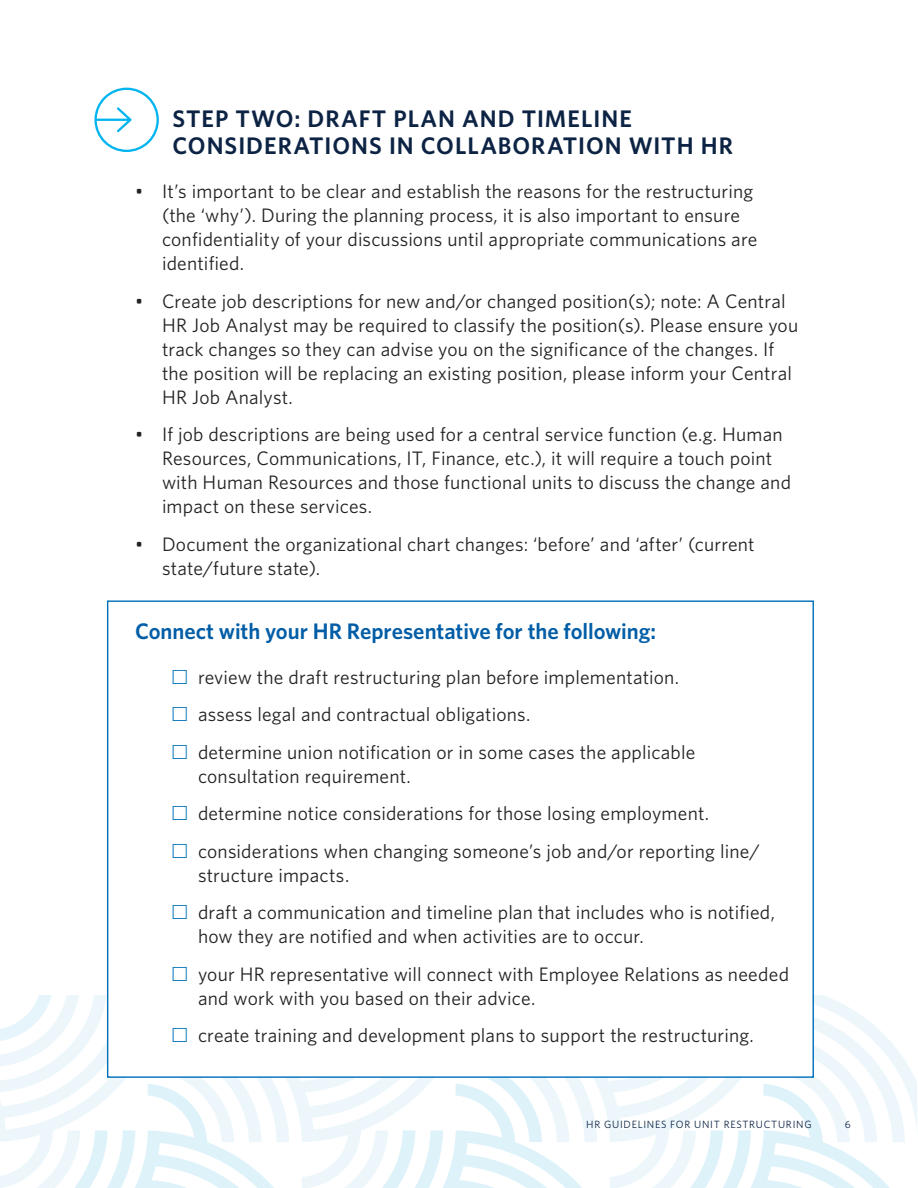
<style>
.page{position:relative;width:918px;height:1188px;background:#fff}
.page>*{position:absolute;margin:0;border:0;box-sizing:border-box;transform-origin:0 0}
.Header_1{font:600 24px/27px "Whitney";letter-spacing:.04em;color:#0c2344}
.Subhead_1__14_pts_UBC_blue{font:600 22.5px "Whitney";color:#005da6}
.t1{font:19.5px/24px "Whitney";letter-spacing:.01em;color:#222223}
.t2{font:10.5px "Whitney";letter-spacing:.07em;color:#0c2344}
</style>
<div class="page">
<div style="left:107px;top:600px;width:707px;height:478px;background:#fff;border:1px solid #006fba"></div>
<svg style="left:94px;top:88px;width:65px;height:64px"></svg>
<svg style="left:0;top:996px;width:917px;height:192px"></svg>
<h1 class="Header_1" style="left:172px;top:105px;width:562px">STEP TWO: DRAFT PLAN AND TIMELINE<br>CONSIDERATIONS IN COLLABORATION WITH HR</h1>
<p class="t1" style="left:162px;top:179px;width:597px;text-indent:-27px">• It’s important to be clear and establish the reasons for the restructuring (the ‘why’). During the planning process, it is also important to ensure confidentiality of your discussions until appropriate communications are identified.</p>
<p class="t1" style="left:162px;top:289px;width:638px;text-indent:-27px">• Create job descriptions for new and/or changed position(s); note: A Central HR Job Analyst may be required to classify the position(s). Please ensure you track changes so they can advise you on the significance of the changes. If the position will be replacing an existing position, please inform your Central HR Job Analyst.</p>
<p class="t1" style="left:162px;top:422px;width:631px;text-indent:-27px">• If job descriptions are being used for a central service function (e.g. Human Resources, Communications, IT, Finance, etc.), it will require a touch point with Human Resources and those functional units to discuss the change and impact on these services.</p>
<p class="t1" style="left:162px;top:532px;width:594px;text-indent:-27px">• Document the organizational chart changes: ‘before’ and ‘after’ (current state/future state).</p>
<h2 class="Subhead_1__14_pts_UBC_blue" style="left:135px;top:617px;width:523px">Connect with your HR Representative for the following:</h2>
<p class="t1" style="left:198px;top:664px;width:483px">review the draft restructuring plan before implementation.</p>
<p class="t1" style="left:198px;top:702px;width:334px">assess legal and contractual obligations.</p>
<p class="t1" style="left:198px;top:739px;width:499px">determine union notification or in some cases the applicable consultation requirement.</p>
<p class="t1" style="left:198px;top:801px;width:513px">determine notice considerations for those losing employment.</p>
<p class="t1" style="left:198px;top:838px;width:563px">considerations when changing someone’s job and/or reporting line/ structure impacts.</p>
<p class="t1" style="left:198px;top:900px;width:578px">draft a communication and timeline plan that includes who is notified, how they are notified and when activities are to occur.</p>
<p class="t1" style="left:198px;top:961px;width:593px">your HR representative will connect with Employee Relations as needed and work with you based on their advice.</p>
<p class="t1" style="left:198px;top:1023px;width:557px">create training and development plans to support the restructuring.</p>
<p class="t2" style="left:586px;top:1117px;width:227px">HR GUIDELINES FOR UNIT RESTRUCTURING</p>
<p class="t2" style="left:845px;top:1117px;width:7px">6</p>
</div>
